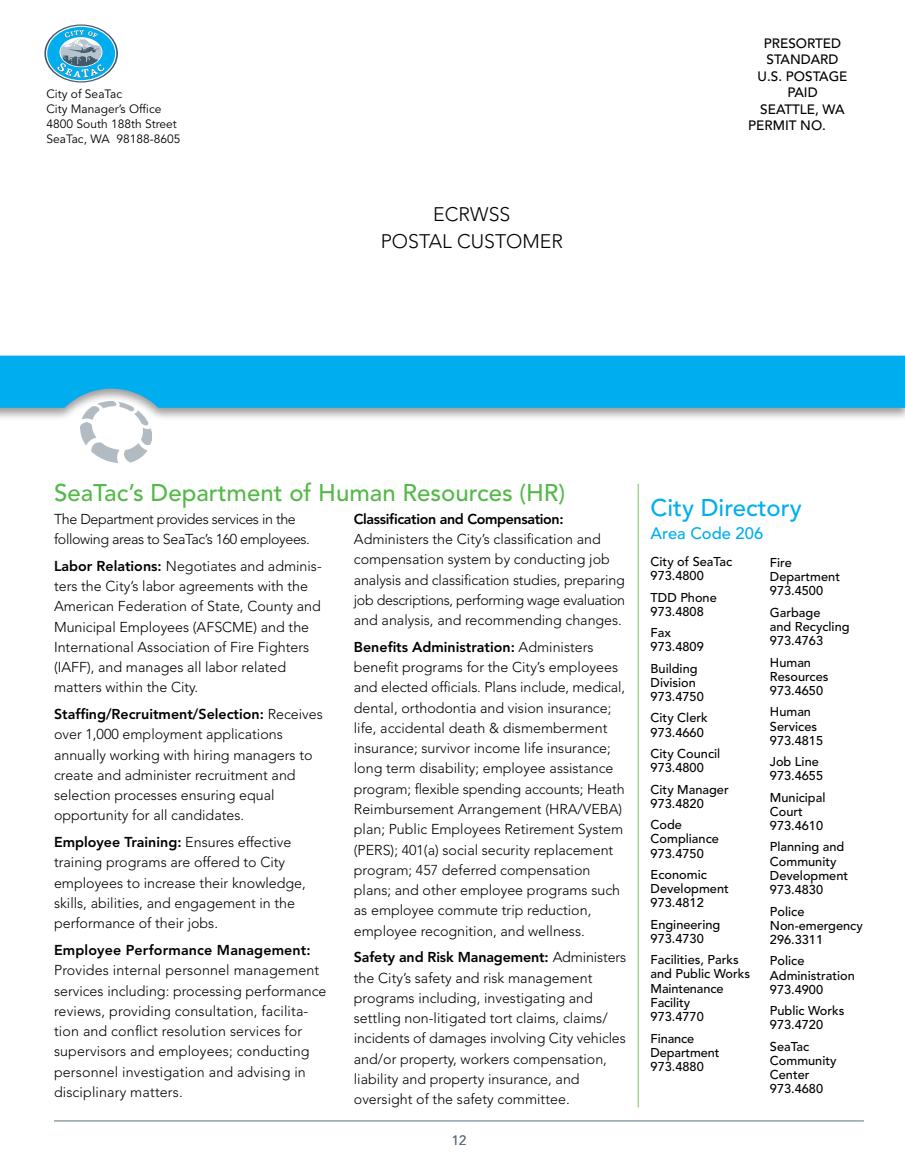
<style>
.page{position:relative;width:905px;height:1175px;background:#fff}
.page>*{position:absolute;margin:0;border:0;box-sizing:border-box;transform-origin:0 0}
.t1{font:500 24px "Avenir";color:#54b948}
.t2{font:500 24px "Avenir";color:#00aeef}
.t3{font:300 19.5px/27px "Avenir";color:#000;text-align:center}
.t4{font:500 16.5px "Avenir";color:#00aeef}
.t5{font:300 14.25px/20.2px "Avenir";color:#000}
.t6{font:300 14.25px/20.2px "Avenir";letter-spacing:-.025em;color:#000}
.t7{font:800 14.25px "Avenir";letter-spacing:.01em;color:#000}
.t8{font:800 14.25px "Avenir";letter-spacing:-.025em;color:#000}
.t9{font:500 13.5px/16.5px "Avenir";color:#000;text-align:center}
.t10{font:13.5px "Avenir";color:#5c6f7c}
.t11{font:500 12.75px/14.2px "Avenir";color:#000}
.t12{font:12px/15px "Avenir";color:#000}
.s1{color:#fff}
.s2{font-weight:800}
</style>
<div class="page">
<hr style="left:54px;top:1120px;width:809px;height:1px;background:#5c6f7c">
<img style="left:80px;top:421px;width:72px;height:41px">
<div style="left:0;top:353px;width:904px;height:68px;background:#000;opacity:.39"></div>
<div style="left:0;top:355px;width:904px;height:53px;background:#00aeef"></div>
<svg style="left:44px;top:24px;width:74px;height:58px"></svg>
<svg style="left:46px;top:26px;width:70px;height:55px"></svg>
<div style="left:47px;top:27px;width:68px;height:53px;background:#00aeef;border-radius:50%"></div>
<svg style="left:57px;top:30px;width:47px;height:48px"></svg>
<hr style="left:637px;top:484px;width:2px;height:623px;background:#a4d393">
<p class="t12" style="left:46px;top:87px;width:135px">City of SeaTac<br>City Manager’s Office<br>4800 South 188th Street<br>SeaTac, WA 98188-8605</p>
<h2 class="t3" style="left:380px;top:201px;width:184px">ECRWSS<br>POSTAL CUSTOMER</h2>
<p class="t9" style="left:748px;top:35px;width:110px">PRESORTED<br>STANDARD<br>U .S. POSTAGE<br>PAID<br>SEATTLE, WA<br>PERMIT NO. <span class="s1">____</span></p>
<h1 class="t1" style="left:54px;top:479px;width:512px">SeaTac’s Department of Human Resources (HR)</h1>
<p class="t6" style="left:54px;top:509px;width:255px">The Department provides services in the following areas to SeaTac’s 160 employees.</p>
<p class="t5" style="left:54px;top:556px;width:269px"><span class="s2">Labor Relations:</span> Negotiates and adminis&shy;ters the City’s labor agreements with the American Federation of State, County and Municipal Employees (AFSCME) and the International Association of Fire Fighters (IAFF), and manages all labor related matters within the City.</p>
<p class="t5" style="left:54px;top:704px;width:270px"><span class="s2">Staffing/Recruitment/Selection:</span> Receives over 1,000 employment applications annually working with hiring managers to create and administer recruitment and selection processes ensuring equal opportunity for all candidates.</p>
<p class="t5" style="left:54px;top:832px;width:253px"><span class="s2">Employee Training:</span> Ensures effective training programs are offered to City employees to increase their knowledge, skills, abilities, and engagement in the performance of their jobs.</p>
<p class="t7" style="left:54px;top:941px;width:258px">Employee Performance Management:</p>
<p class="t5" style="left:54px;top:960px;width:274px">Provides internal personnel management services including: processing performance reviews, providing consultation, facilita&shy;tion and conflict resolution services for supervisors and employees; conducting personnel investigation and advising in disciplinary matters.</p>
<p class="t8" style="left:354px;top:510px;width:211px">Classification and Compensation:</p>
<p class="t5" style="left:354px;top:529px;width:273px">Administers the City’s classification and compensation system by conducting job analysis and classification studies, preparing job descriptions, performing wage evaluation and analysis, and recommending changes.</p>
<p class="t5" style="left:354px;top:637px;width:273px"><span class="s2">Benefits Administration:</span> Administers benefit programs for the City’s employees and elected officials. Plans include, medical, dental, orthodontia and vision insurance; life, accidental death &amp; dismemberment insurance; survivor income life insurance; long term disability; employee assistance program; flexible spending accounts; Heath Reimbursement Arrangement (HRA/VEBA) plan; Public Employees Retirement System (PERS); 401(a) social security replacement program; 457 deferred compensation plans; and other employee programs such as employee commute trip reduction, employee recognition, and wellness.</p>
<p class="t5" style="left:354px;top:947px;width:274px"><span class="s2">Safety and Risk Management:</span> Administers the City’s safety and risk management programs including, investigating and settling non-litigated tort claims, claims/ incidents of damages involving City vehicles and/or property, workers compensation, liability and property insurance, and oversight of the safety committee.</p>
<p class="t10" style="left:451px;top:1132px;width:17px">12</p>
<h1 class="t2" style="left:650px;top:493px;width:153px">City Directory</h1>
<p class="t4" style="left:650px;top:524px;width:114px">Area Code 206</p>
<p class="t11" style="left:650px;top:555px;width:83px">City of SeaTac<br>973.4800</p>
<p class="t11" style="left:650px;top:590px;width:68px">TDD Phone<br>973.4808</p>
<p class="t11" style="left:650px;top:626px;width:55px">Fax<br>973.4809</p>
<p class="t11" style="left:650px;top:661px;width:55px">Building<br>Division<br>973.4750</p>
<p class="t11" style="left:650px;top:711px;width:59px">City Clerk<br>973.4660</p>
<p class="t11" style="left:650px;top:746px;width:71px">City Council<br>973.4800</p>
<p class="t11" style="left:650px;top:782px;width:80px">City Manager<br>973.4820</p>
<p class="t11" style="left:650px;top:817px;width:70px">Code<br>Compliance<br>973.4750</p>
<p class="t11" style="left:650px;top:867px;width:80px">Economic<br>Development<br>973.4812</p>
<p class="t11" style="left:650px;top:917px;width:71px">Engineering<br>973.4730</p>
<p class="t11" style="left:650px;top:953px;width:101px">Facilities, Parks and Public Works<br>Maintenance<br>Facility<br>973.4770</p>
<p class="t11" style="left:650px;top:1031px;width:70px">Finance<br>Department<br>973.4880</p>
<p class="t11" style="left:770px;top:555px;width:72px">Fire<br>Department<br>973.4500</p>
<p class="t11" style="left:770px;top:605px;width:81px">Garbage<br>and Recycling<br>973.4763</p>
<p class="t11" style="left:770px;top:655px;width:60px">Human<br>Resources<br>973.4650</p>
<p class="t11" style="left:770px;top:705px;width:55px">Human<br>Services<br>973.4815</p>
<p class="t11" style="left:770px;top:755px;width:55px">Job Line<br>973.4655</p>
<p class="t11" style="left:770px;top:790px;width:57px">Municipal<br>Court<br>973.4610</p>
<p class="t11" style="left:770px;top:840px;width:80px">Planning and<br>Community<br>Development<br>973.4830</p>
<p class="t11" style="left:770px;top:904px;width:94px">Police<br>Non-emergency<br>296.3311</p>
<p class="t11" style="left:770px;top:954px;width:86px">Police<br>Administration<br>973.4900</p>
<p class="t11" style="left:770px;top:1003px;width:76px">Public Works<br>973.4720</p>
<p class="t11" style="left:770px;top:1039px;width:68px">SeaTac<br>Community<br>Center<br>973.4680</p>
</div>
